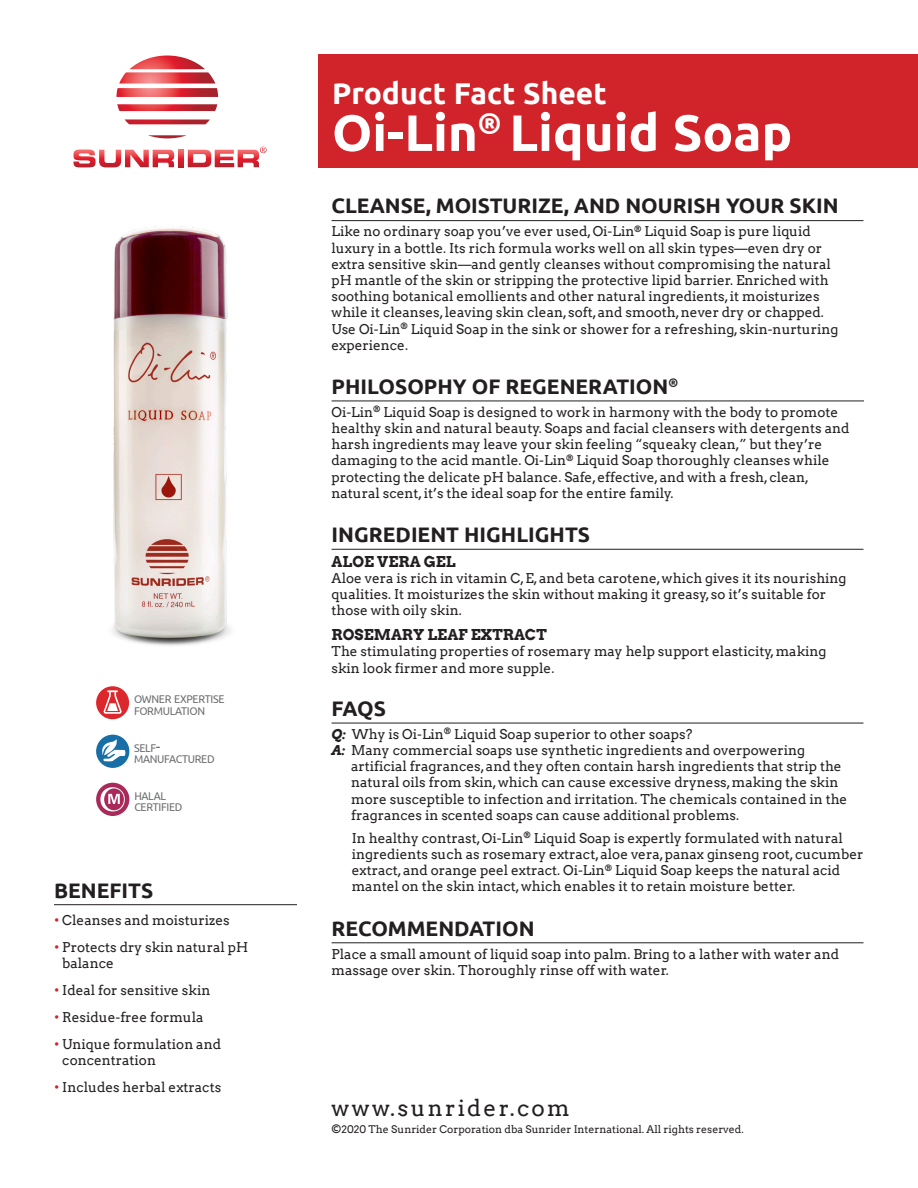
<style>
.page{position:relative;width:918px;height:1188px;background:#fff}
.page>*{position:absolute;margin:0;border:0;box-sizing:border-box;transform-origin:0 0}
.t1{font:700 51px "Ubuntu";color:#fff}
.t2{font:700 30px "Ubuntu";color:#fff}
.t3{font:22.5px "Arvo";letter-spacing:.1em;color:#231f20}
.t4{font:700 21px "Ubuntu";color:#231f20}
.t5{font:700 15px "Arvo";color:#231f20}
.t6{font:13.5px/16.2px "Arvo";color:#231f20}
.t7{font:11.25px/11.4px "Ubuntu";letter-spacing:-.03em;color:#6c6d70;scale:.95 1}
.t8{font:10.5px "Arvo";color:#231f20}
.s1{font-size:16.05px}
.s2{color:#d1232a}
.s3{font-weight:700;font-style:italic}
</style>
<div class="page">
<img style="left:112px;top:226px;width:119px;height:420px">
<hr style="left:54px;top:904px;width:243px;height:1px;background:#231f20">
<hr style="left:332px;top:942px;width:531px;height:1px;background:#231f20">
<hr style="left:332px;top:723px;width:531px;height:1px;background:#231f20">
<hr style="left:332px;top:549px;width:531px;height:1px;background:#231f20">
<hr style="left:332px;top:401px;width:532px;height:1px;background:#231f20">
<hr style="left:332px;top:220px;width:531px;height:1px;background:#231f20">
<div style="left:96px;top:686px;width:33px;height:33px;background:#dc272d;border-radius:50%"></div>
<svg style="left:103px;top:690px;width:19px;height:24px"></svg>
<div style="left:96px;top:735px;width:33px;height:33px;background:#186fa6;border-radius:50%"></div>
<svg style="left:100px;top:739px;width:26px;height:23px"></svg>
<div style="left:96px;top:783px;width:33px;height:33px;background:#a8295a;border-radius:50%"></div>
<svg style="left:100px;top:787px;width:25px;height:24px"></svg>
<div style="left:319px;top:54px;width:599px;height:114px;background:#d1232a"></div>
<svg style="left:116px;top:56px;width:102px;height:41px"></svg>
<svg style="left:117px;top:104px;width:100px;height:7px"></svg>
<svg style="left:125px;top:119px;width:85px;height:5px"></svg>
<svg style="left:148px;top:135px;width:39px;height:3px"></svg>
<svg style="left:73px;top:150px;width:101px;height:17px"></svg>
<svg style="left:178px;top:150px;width:6px;height:17px"></svg>
<svg style="left:188px;top:147px;width:79px;height:20px"></svg>
<p class="t7" style="left:134px;top:693px;width:97px">OWNER EXPERTISE<br>FORMULATION</p>
<p class="t7" style="left:134px;top:742px;width:86px">SELF<span class="s1">-<br></span>MANUFACTURED</p>
<p class="t7" style="left:134px;top:790px;width:52px">HALAL<br>CERTIFIED</p>
<p class="t4" style="left:54px;top:877px;width:101px">BENEFITS</p>
<p class="t6" style="left:54px;top:912px;width:177px"><span class="s2">•</span> Cleanses and moisturizes</p>
<p class="t6" style="left:62px;top:939px;width:187px;text-indent:-8px"><span class="s2">•</span> Protects dry skin natural pH balance</p>
<p class="t6" style="left:54px;top:982px;width:158px"><span class="s2">•</span> Ideal for sensitive skin</p>
<p class="t6" style="left:54px;top:1009px;width:151px"><span class="s2">•</span> Residue-free formula</p>
<p class="t6" style="left:62px;top:1036px;width:160px;text-indent:-8px"><span class="s2">•</span> Unique formulation and concentration</p>
<p class="t6" style="left:54px;top:1079px;width:169px"><span class="s2">•</span> Includes herbal extracts</p>
<p class="t2" style="left:332px;top:76px;width:276px">Product Fact Sheet</p>
<p class="t1" style="left:332px;top:102px;width:462px">Oi-Lin<sup>®</sup> Liquid Soap</p>
<p class="t4" style="left:332px;top:193px;width:508px">CLEANSE, MOISTURIZE, AND NOURISH YOUR SKIN</p>
<p class="t6" style="left:332px;top:224px;width:508px">Like no ordinary soap you’ve ever used, Oi-Lin<sup>®</sup> Liquid Soap is pure liquid luxury in a bottle. Its rich formula works well on all skin types—even dry or extra sensitive skin—and gently cleanses without compromising the natural pH mantle of the skin or stripping the protective lipid barrier. Enriched with soothing botanical emollients and other natural ingredients, it moisturizes while it cleanses, leaving skin clean, soft, and smooth, never dry or chapped.<br>Use Oi-Lin<sup>®</sup> Liquid Soap in the sink or shower for a refreshing, skin-nurturing experience.</p>
<p class="t4" style="left:332px;top:374px;width:348px">PHILOSOPHY OF REGENERATION<sup>®</sup></p>
<p class="t6" style="left:332px;top:404px;width:519px">Oi-Lin<sup>®</sup> Liquid Soap is designed to work in harmony with the body to promote healthy skin and natural beauty. Soaps and facial cleansers with detergents and harsh ingredients may leave your skin feeling “squeaky clean,” but they’re damaging to the acid mantle. Oi-Lin<sup>®</sup> Liquid Soap thoroughly cleanses while protecting the delicate pH balance. Safe, effective, and with a fresh, clean, natural scent, it’s the ideal soap for the entire family.</p>
<p class="t4" style="left:332px;top:522px;width:260px">INGREDIENT HIGHLIGHTS</p>
<p class="t5" style="left:332px;top:552px;width:126px">ALOE VERA GEL</p>
<p class="t6" style="left:332px;top:570px;width:517px">Aloe vera is rich in vitamin C, E, and beta carotene, which gives it its nourishing qualities. It moisturizes the skin without making it greasy, so it’s suitable for those with oily skin.</p>
<p class="t5" style="left:332px;top:625px;width:217px">ROSEMARY LEAF EXTRACT</p>
<p class="t6" style="left:332px;top:644px;width:496px">The stimulating properties of rosemary may help support elasticity, making skin look firmer and more supple.</p>
<p class="t4" style="left:332px;top:696px;width:56px">FAQS</p>
<p class="t6" style="left:332px;top:726px;width:363px"><span class="s3">Q:</span> Why is Oi-Lin<sup>®</sup> Liquid Soap superior to other soaps?</p>
<p class="t6" style="left:332px;top:742px;width:475px"><span class="s3">A:</span> Many commercial soaps use synthetic ingredients and overpowering</p>
<p class="t6" style="left:351px;top:758px;width:492px">artificial fragrances, and they often contain harsh ingredients that strip the</p>
<p class="t6" style="left:351px;top:775px;width:489px">natural oils from skin, which can cause excessive dryness, making the skin</p>
<p class="t6" style="left:351px;top:791px;width:498px">more susceptible to infection and irritation. The chemicals contained in the</p>
<p class="t6" style="left:351px;top:807px;width:390px">fragrances in scented soaps can cause additional problems.</p>
<p class="t6" style="left:352px;top:830px;width:513px">In healthy contrast, Oi-Lin<sup>®</sup> Liquid Soap is expertly formulated with natural ingredients such as rosemary extract, aloe vera, panax ginseng root, cucumber extract, and orange peel extract. Oi-Lin<sup>®</sup> Liquid Soap keeps the natural acid mantel on the skin intact, which enables it to retain moisture better.</p>
<p class="t4" style="left:332px;top:915px;width:205px">RECOMMENDATION</p>
<p class="t6" style="left:332px;top:946px;width:509px">Place a small amount of liquid soap into palm. Bring to a lather with water and massage over skin. Thoroughly rinse off with water.</p>
<p class="t3" style="left:332px;top:1095px;width:240px">www.sunrider.com</p>
<p class="t8" style="left:332px;top:1123px;width:414px">©2020 The Sunrider Corporation dba Sunrider International. All rights reserved.</p>
</div>
